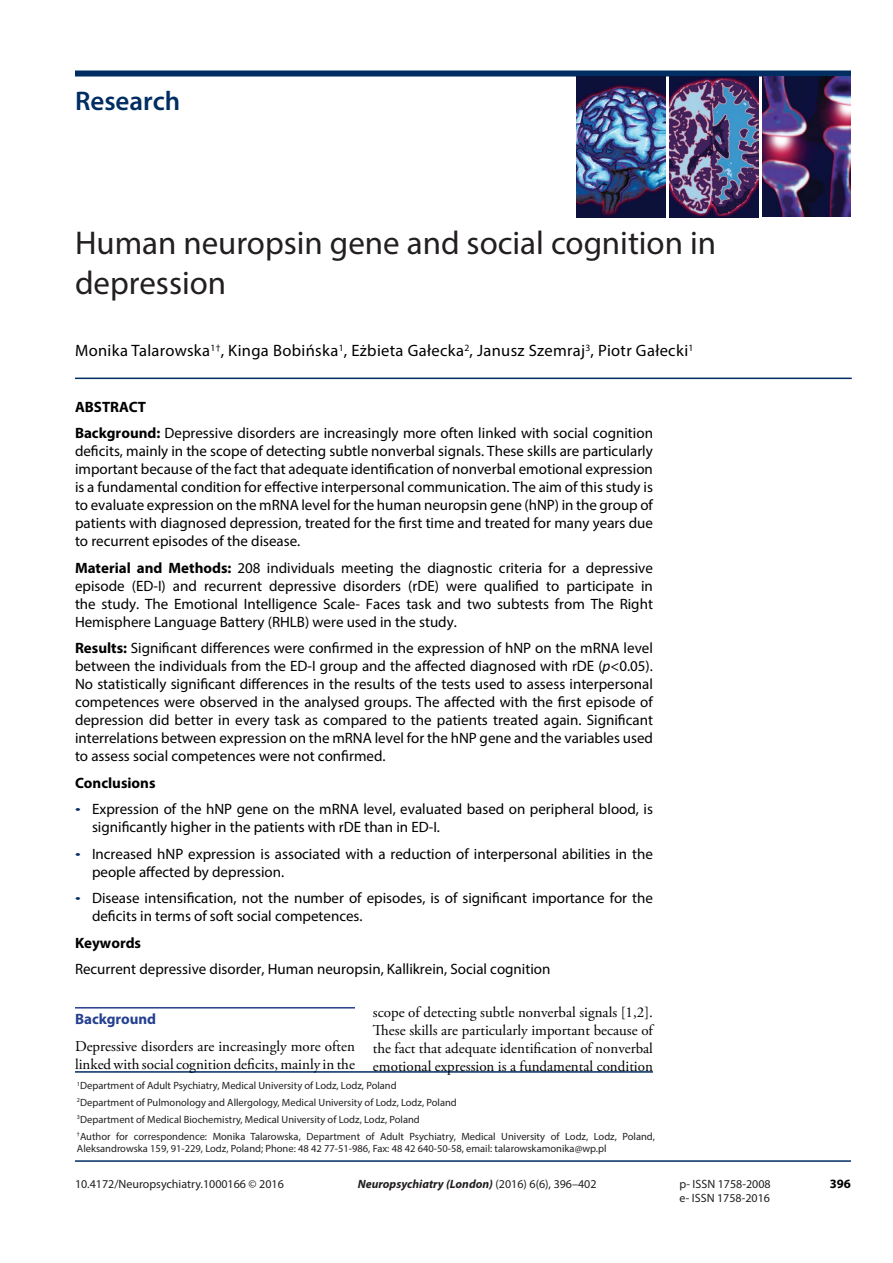
<style>
.page{position:relative;width:893px;height:1263px;background:#fff}
.page>*{position:absolute;margin:0;border:0;box-sizing:border-box;transform-origin:0 0}
.t1{font:33px/39.6px "Myriad Pro";color:#231f20}
.t2{font:600 27px "Myriad Pro";color:#002d62}
.t3{font:16.5px "Myriad Pro";letter-spacing:.02em;color:#000}
.t4{font:15px/18px "Myriad Pro";color:#000}
.t5{font:15px/18px "Adobe Garamond Pro";color:#000}
.t6{font:700 15px "Myriad Pro";color:#000}
.t7{font:700 15px "Myriad Pro";color:#25408f}
.t8{font:700 12.75px "Myriad Pro";color:#000}
.t9{font:12px/14.4px "Myriad Pro";color:#231f20}
.t10{font:italic 700 12px "Myriad Pro";color:#231f20}
.t11{font:10.5px/16.8px "Myriad Pro";color:#231f20}
.s1{font-weight:700}
.s2{font-style:italic}
.s3{font-size:13.5px;color:#002d62}
.s4{font-weight:400;font-style:normal}
</style>
<div class="page">
<div style="left:75px;top:71px;width:776px;height:6px;background:#002d62"></div>
<img style="left:576px;top:77px;width:89px;height:141px">
<img style="left:669px;top:77px;width:89px;height:140px">
<img style="left:763px;top:77px;width:88px;height:140px">
<hr style="left:75px;top:1160px;width:776px;height:2px;background:#002d62">
<hr style="left:75px;top:1071px;width:578px;height:2px;background:#002d62">
<hr style="left:75px;top:378px;width:777px;height:1px;background:#002d62">
<hr style="left:75px;top:1007px;width:280px;height:1px;background:#25408f">
<h2 class="t2" style="left:75px;top:84px;width:107px">Research</h2>
<h1 class="t1" style="left:75px;top:223px;width:643px">Human neuropsin gene and social cognition in depression</h1>
<p class="t3" style="left:75px;top:341px;width:620px">Monika Talarowska<sup>1†</sup>, Kinga Bobińska<sup>1</sup>, Eżbieta Gałecka<sup>2</sup>, Janusz Szemraj<sup>3</sup>, Piotr Gałecki<sup>1</sup></p>
<p class="t4" style="left:75px;top:393px;width:579px;line-height:26.5px"><span class="s1">ABSTRACT<br>Background:</span> Depressive disorders are increasingly more often linked with social cognition</p>
<p class="t4" style="left:75px;top:442px;width:579px;text-align:justify">deficits, mainly in the scope of detecting subtle nonverbal signals. These skills are particularly important because of the fact that adequate identification of nonverbal emotional expression is a fundamental condition for effective interpersonal communication. The aim of this study is to evaluate expression on the mRNA level for the human neuropsin gene (hNP) in the group of patients with diagnosed depression, treated for the first time and treated for many years due to recurrent episodes of the disease.</p>
<p class="t4" style="left:75px;top:558px;width:579px;text-align:justify"><span class="s1">Material and Methods:</span> 208 individuals meeting the diagnostic criteria for a depressive episode (ED-I) and recurrent depressive disorders (rDE) were qualified to participate in the study. The Emotional Intelligence Scale- Faces task and two subtests from The Right Hemisphere Language Battery (RHLB) were used in the study.</p>
<p class="t4" style="left:75px;top:639px;width:579px;text-align:justify"><span class="s1">Results:</span> Significant differences were confirmed in the expression of hNP on the mRNA level between the individuals from the ED-I group and the affected diagnosed with rDE (<span class="s2">p</span>&lt;0.05).<br>No statistically significant differences in the results of the tests used to assess interpersonal competences were observed in the analysed groups. The affected with the first episode of depression did better in every task as compared to the patients treated again. Significant interrelations between expression on the mRNA level for the hNP gene and the variables used to assess social competences were not confirmed.</p>
<p class="t6" style="left:75px;top:773px;width:82px">Conclusions</p>
<p class="t4" style="left:92px;top:800px;width:562px;text-indent:-17px"><span class="s3">•</span> Expression of the hNP gene on the mRNA level, evaluated based on peripheral blood, is significantly higher in the patients with rDE than in ED-I.</p>
<p class="t4" style="left:92px;top:844px;width:562px;text-indent:-17px"><span class="s3">•</span> Increased hNP expression is associated with a reduction of interpersonal abilities in the people affected by depression.</p>
<p class="t4" style="left:92px;top:889px;width:562px;text-indent:-17px"><span class="s3">•</span> Disease intensification, not the number of episodes, is of significant importance for the deficits in terms of soft social competences.</p>
<p class="t6" style="left:75px;top:933px;width:68px">Keywords</p>
<p class="t4" style="left:75px;top:960px;width:477px">Recurrent depressive disorder, Human neuropsin, Kallikrein, Social cognition</p>
<p class="t7" style="left:75px;top:1009px;width:83px">Background</p>
<p class="t5" style="left:75px;top:1037px;width:281px">Depressive disorders are increasingly more often linked with social cognition deficits, mainly in the</p>
<p class="t5" style="left:373px;top:1003px;width:281px;text-align:justify">scope of detecting subtle nonverbal signals [1,2].<br>These skills are particularly important because of the fact that adequate identification of nonverbal emotional expression is a fundamental condition</p>
<p class="t11" style="left:77px;top:1077px;width:579px"><sup>1</sup>Department of Adult Psychiatry, Medical University of Lodz, Lodz, Poland<br><sup>2</sup>Department of Pulmonology and Allergology, Medical University of Lodz, Lodz, Poland<br><sup>3</sup>Department of Medical Biochemistry, Medical University of Lodz, Lodz, Poland<br><sup>†</sup>Author for correspondence: Monika Talarowska, Department of Adult Psychiatry, Medical University of Lodz, Lodz, Poland,</p>
<p class="t11" style="left:77px;top:1140px;width:531px">Aleksandrowska 159, 91-229, Lodz, Poland; Phone: 48 42 77-51-986, Fax: 48 42 640-50-58, email: talarowskamonika@wp.pl</p>
<p class="t9" style="left:75px;top:1176px;width:210px">10.4172/Neuropsychiatry.1000166 © 2016</p>
<p class="t9" style="left:679px;top:1176px;width:93px">p- ISSN 1758-2008 e- ISSN 1758-2016</p>
<p class="t10" style="left:358px;top:1176px;width:240px">Neuropsychiatry (London) <span class="s4">(2016) 6(6), 396–402</span></p>
<p class="t8" style="left:830px;top:1176px;width:23px">396</p>
</div>
